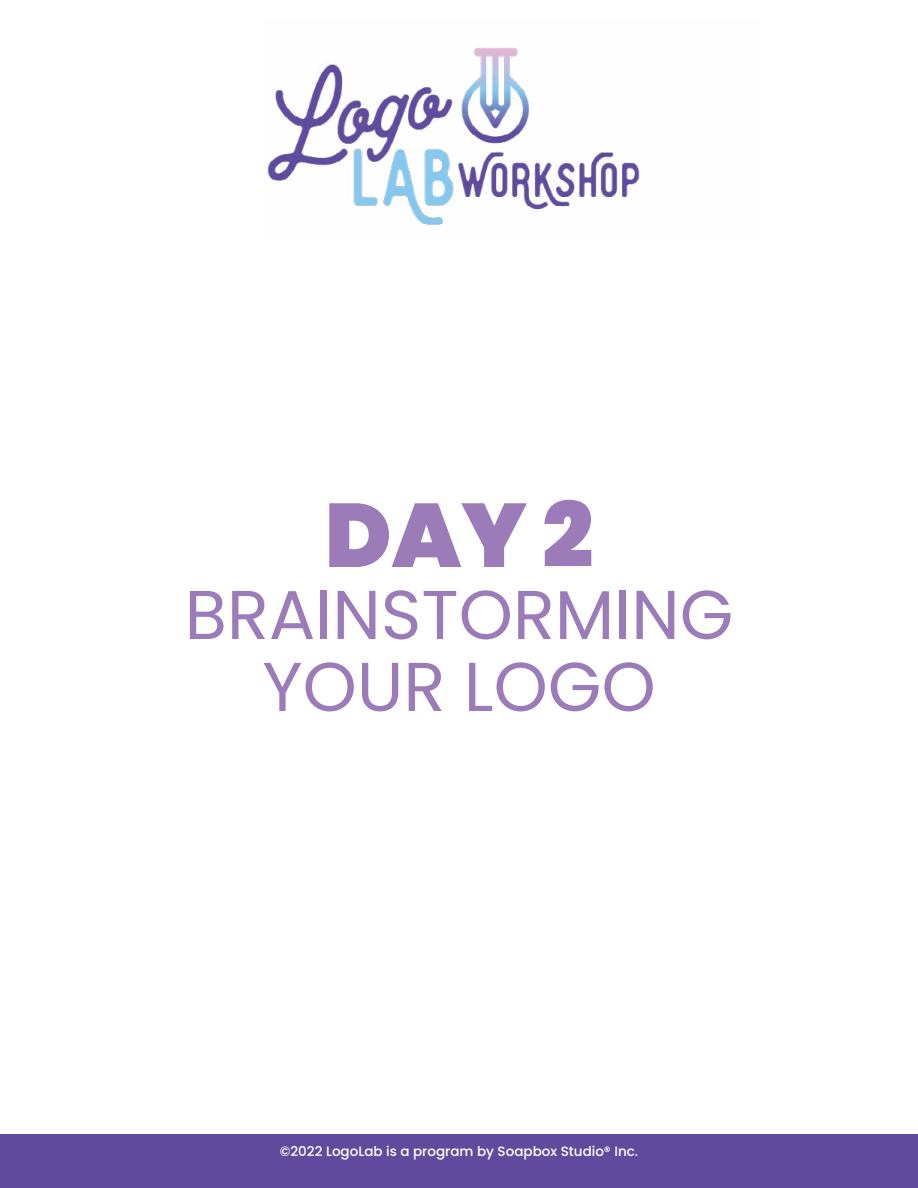
<style>
.page{position:relative;width:918px;height:1188px;background:#fff}
.page>*{position:absolute;margin:0;border:0;box-sizing:border-box;transform-origin:0 0}
.t1{font:900 90px "Poppins";color:#9c7bb9}
.t2{font:69px/72px "Poppins";color:#9c7bb9;text-align:center}
.t3{font:500 13.5px "Poppins";color:#fff}
</style>
<div class="page">
<img style="left:267px;top:47px;width:373px;height:178px">
<div style="left:0;top:1134px;width:918px;height:54px;background:#5f4a9d"></div>
<h1 class="t1" style="left:325px;top:483px;width:270px">DAY 2</h1>
<h2 class="t2" style="left:185px;top:579px;width:550px">BRAINSTORMING<br>YOUR LOGO</h2>
<p class="t3" style="left:280px;top:1143px;width:360px">©2022 LogoLab is a program by Soapbox Studio® Inc.</p>
</div>
